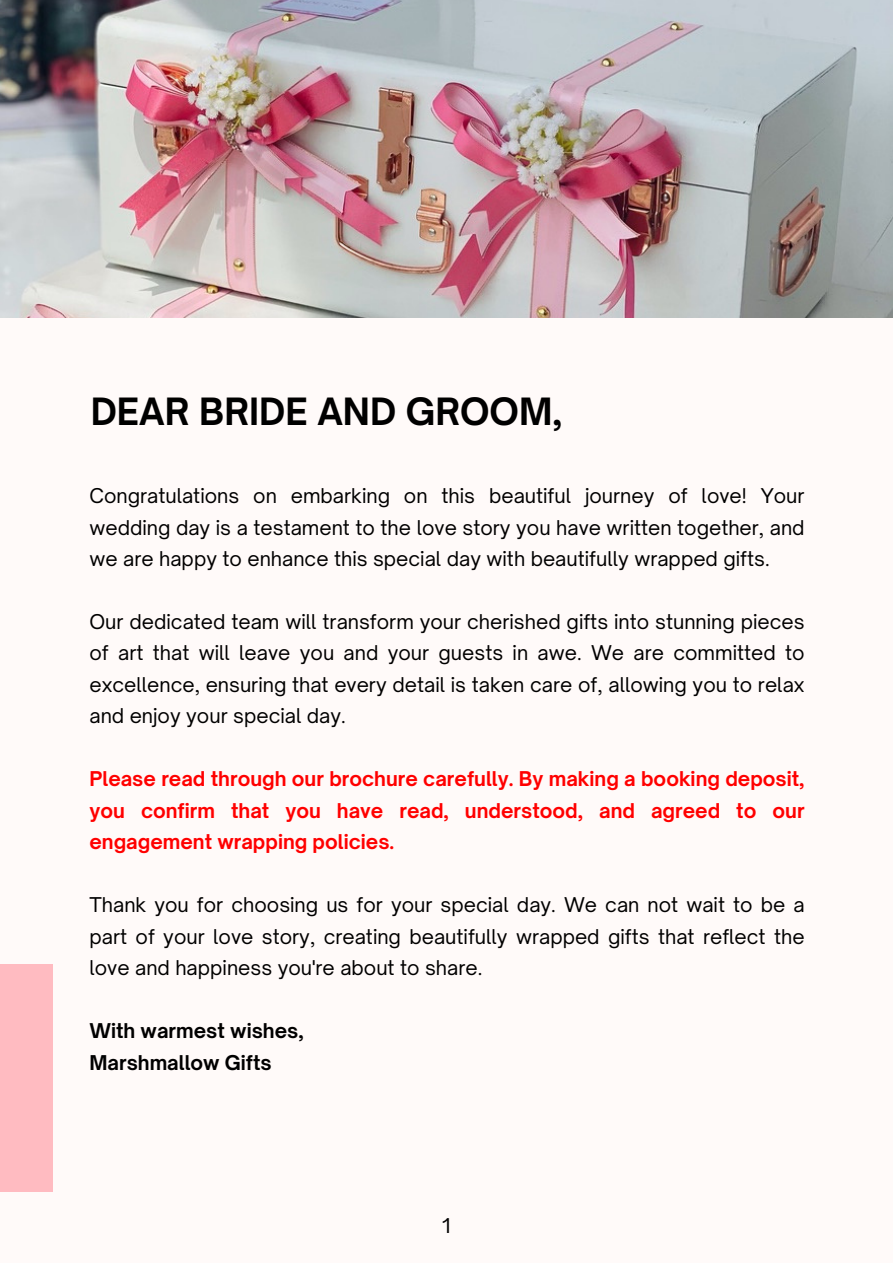
<style>
.page{position:relative;width:893px;height:1264px;background:#fff}
.page>*{position:absolute;margin:0;border:0;box-sizing:border-box;transform-origin:0 0}
.t1{font:700 36px "Open Sauce One";color:#000}
.t2{font:19.5px/31.5px "Open Sauce One";color:#000;text-align:justify}
.t3{font:700 19.5px/31.5px "Open Sauce One";color:#f00;text-align:justify}
.t4{font:700 19.5px "Open Sauce One";color:#000}
.t5{font:19.5px "Open Sauce One";color:#000001}
</style>
<div class="page">
<div style="left:0;top:0;width:892px;height:1262px;background:#fffaf9"></div>
<img style="left:0;top:0;width:892px;height:317px">
<div style="left:0;top:964px;width:52px;height:228px;background:#ffbbc1"></div>
<p class="t1" style="left:91px;top:389px;width:473px">DEAR BRIDE AND GROOM,</p>
<p class="t2" style="left:89px;top:480px;width:716px">Congratulations on embarking on this beautiful journey of love! Your wedding day is a testament to the love story you have written together, and we are happy to enhance this special day with beautifully wrapped gifts.</p>
<p class="t2" style="left:89px;top:605px;width:716px">Our dedicated team will transform your cherished gifts into stunning pieces of art that will leave you and your guests in awe. We are committed to excellence, ensuring that every detail is taken care of, allowing you to relax and enjoy your special day.</p>
<p class="t3" style="left:89px;top:763px;width:716px">Please read through our brochure carefully. By making a booking deposit, you confirm that you have read, understood, and agreed to our engagement wrapping policies.</p>
<p class="t2" style="left:89px;top:889px;width:716px">Thank you for choosing us for your special day. We can not wait to be a part of your love story, creating beautifully wrapped gifts that reflect the love and happiness you're about to share.</p>
<p class="t4" style="left:89px;top:1018px;width:216px">With warmest wishes,</p>
<p class="t4" style="left:89px;top:1050px;width:184px">Marshmallow Gifts</p>
<p class="t5" style="left:442px;top:1213px;width:10px">1</p>
</div>
